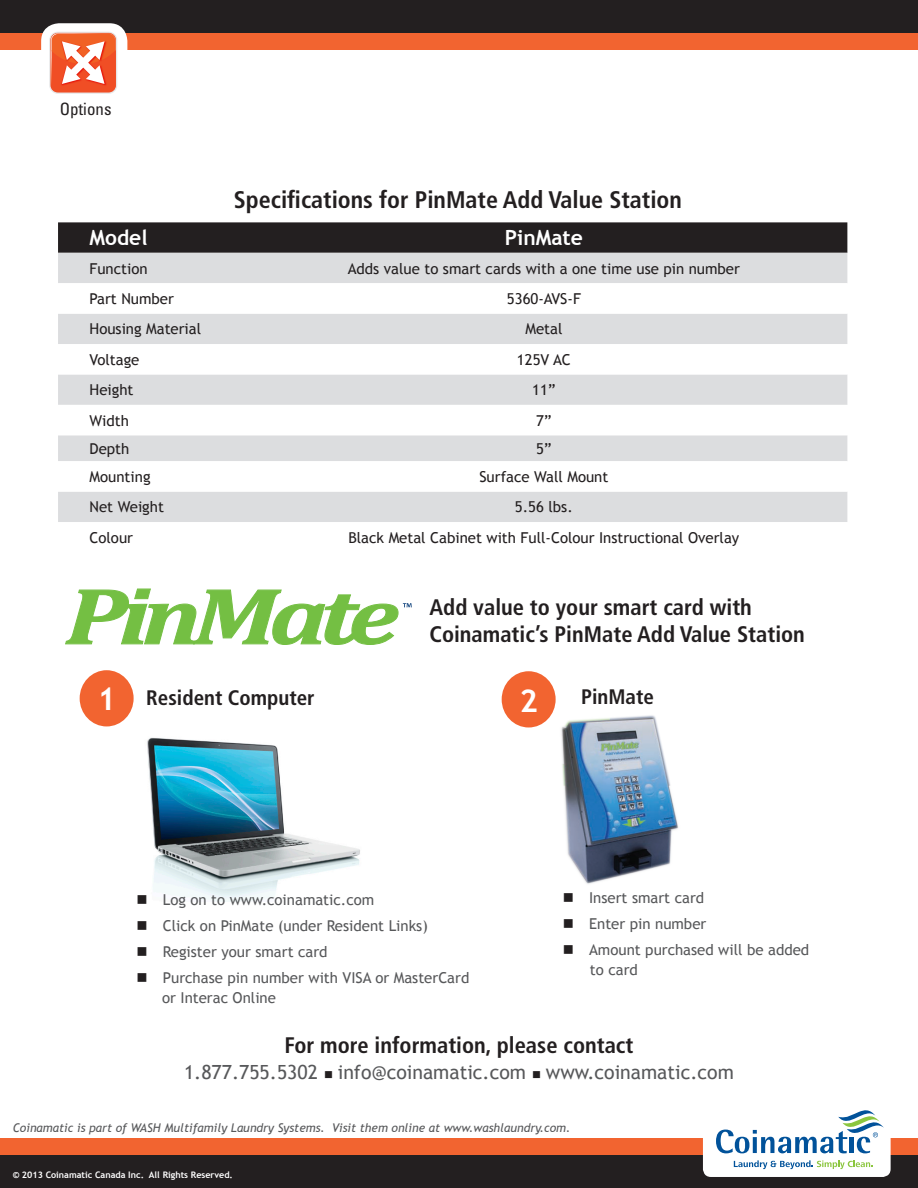
<style>
.page{position:relative;width:918px;height:1188px;background:#fff}
.page>*{position:absolute;margin:0;border:0;box-sizing:border-box;transform-origin:0 0}
.t1{font:700 31.5px "Trebuchet MS";color:#fff}
.t2{font:700 condensed 24px "Frutiger LT Std";color:#231f20}
.t3{font:700 condensed 22.5px "Frutiger LT Std";color:#231f20}
.t4{font:700 condensed 21px "Frutiger LT Std";color:#231f20}
.t5{font:700 21px "Trebuchet MS";color:#fff}
.t6{font:19.5px "Trebuchet MS";color:#57585a}
.t7{font:condensed 16.95px "Univers";color:#231f20}
.t8{font:15px "Trebuchet MS";color:#231f20}
.t9{font:15px "Trebuchet MS";color:#57585a}
.t10{font:italic 12px "Trebuchet MS";color:#57585a}
.t11{font:10.5px "Optima";color:#000}
.t12{font:700 9px "Trebuchet MS";color:#fff}
.s1{color:#231f20}
</style>
<div class="page">
<div style="left:0;top:0;width:918px;height:34px;background:#231f20"></div>
<div style="left:0;top:34px;width:918px;height:16px;background:#f26430"></div>
<div style="left:41px;top:23px;width:86px;height:78px;background:#fff;border-radius:18px"></div>
<svg style="left:49px;top:32px;width:68px;height:62px"></svg>
<svg style="left:51px;top:33px;width:65px;height:59px"></svg>
<div style="left:0;top:1154px;width:918px;height:34px;background:#231f20"></div>
<div style="left:0;top:1138px;width:918px;height:16px;background:#f26430"></div>
<div style="left:703px;top:1105px;width:188px;height:72px;background:#fff;border-radius:8px"></div>
<svg style="left:716px;top:1110px;width:168px;height:43px"></svg>
<svg style="left:734px;top:1160px;width:139px;height:9px"></svg>
<div style="left:58px;top:222px;width:789px;height:31px;background:#231f20"></div>
<div style="left:58px;top:253px;width:789px;height:30px;background:#dcdddf"></div>
<svg style="left:58px;top:314px;width:789px;height:208px;fill:#dcdddf"></svg>
<img style="left:561px;top:715px;width:118px;height:169px">
<img style="left:147px;top:737px;width:213px;height:165px">
<div style="left:80px;top:670px;width:54px;height:56px;background:#f26430;border-radius:50%"></div>
<div style="left:502px;top:671px;width:54px;height:56px;background:#f26430;border-radius:50%"></div>
<svg style="left:65px;top:588px;width:347px;height:57px"></svg>
<p class="t7" style="left:60px;top:98px;width:53px">Options</p>
<p class="t11" style="left:66px;top:102px;width:36px">Options</p>
<p class="t2" style="left:234px;top:185px;width:450px">Specifications for PinMate Add Value Station</p>
<p class="t5" style="left:90px;top:225px;width:60px">Model</p>
<p class="t5" style="left:505px;top:225px;width:80px">PinMate</p>
<p class="t8" style="left:90px;top:259px;width:60px">Function</p>
<p class="t8" style="left:348px;top:259px;width:394px">Adds value to smart cards with a one time use pin number</p>
<p class="t8" style="left:90px;top:290px;width:86px">Part Number</p>
<p class="t8" style="left:507px;top:290px;width:75px">5360-AVS-F</p>
<p class="t8" style="left:90px;top:320px;width:113px">Housing Material</p>
<p class="t8" style="left:525px;top:320px;width:39px">Metal</p>
<p class="t8" style="left:90px;top:351px;width:51px">Voltage</p>
<p class="t8" style="left:517px;top:351px;width:55px">125V AC</p>
<p class="t8" style="left:90px;top:381px;width:45px">Height</p>
<p class="t8" style="left:532px;top:381px;width:25px">11”</p>
<p class="t8" style="left:90px;top:411px;width:41px">Width</p>
<p class="t8" style="left:536px;top:411px;width:17px">7”</p>
<p class="t8" style="left:90px;top:440px;width:41px">Depth</p>
<p class="t8" style="left:536px;top:440px;width:17px">5”</p>
<p class="t8" style="left:90px;top:468px;width:63px">Mounting</p>
<p class="t8" style="left:479px;top:468px;width:130px">Surface Wall Mount</p>
<p class="t8" style="left:90px;top:498px;width:76px">Net Weight</p>
<p class="t8" style="left:515px;top:498px;width:59px">5.56 lbs.</p>
<p class="t8" style="left:90px;top:529px;width:45px">Colour</p>
<p class="t8" style="left:348px;top:529px;width:392px">Black Metal Cabinet with Full-Colour Instructional Overlay</p>
<p class="t3" style="left:430px;top:594px;width:324px">Add value to your smart card with</p>
<p class="t3" style="left:430px;top:621px;width:377px">Coinamatic’s PinMate Add Value Station</p>
<p class="t1" style="left:98px;top:680px;width:20px">1</p>
<p class="t1" style="left:520px;top:681px;width:20px">2</p>
<p class="t4" style="left:146px;top:685px;width:170px">Resident Computer</p>
<p class="t4" style="left:581px;top:684px;width:74px">PinMate</p>
<p class="t9" style="left:137px;top:891px;width:239px"><span class="s1">■</span> Log on to www.coinamatic.com</p>
<p class="t9" style="left:137px;top:917px;width:293px"><span class="s1">■</span> Click on PinMate (under Resident Links)</p>
<p class="t9" style="left:137px;top:943px;width:193px"><span class="s1">■</span> Register your smart card</p>
<p class="t9" style="left:137px;top:969px;width:334px"><span class="s1">■</span> Purchase pin number with VISA or MasterCard</p>
<p class="t9" style="left:162px;top:989px;width:115px">or Interac Online</p>
<p class="t9" style="left:563px;top:889px;width:143px"><span class="s1">■</span> Insert smart card</p>
<p class="t9" style="left:563px;top:915px;width:145px"><span class="s1">■</span> Enter pin number</p>
<p class="t9" style="left:563px;top:941px;width:248px"><span class="s1">■</span> Amount purchased will be added</p>
<p class="t9" style="left:590px;top:961px;width:49px">to card</p>
<p class="t3" style="left:285px;top:1032px;width:350px">For more information, please contact</p>
<p class="t6" style="left:184px;top:1061px;width:551px">1.877.755.5302 <span class="s1">■</span> info@coinamatic.com <span class="s1">■</span> www.coinamatic.com</p>
<p class="t10" style="left:13px;top:1121px;width:559px">Coinamatic is part of WASH Multifamily Laundry Systems. Visit them online at www.washlaundry.com.</p>
<p class="t12" style="left:13px;top:1169px;width:222px">© 2013 Coinamatic Canada Inc. All Rights Reserved.</p>
</div>
